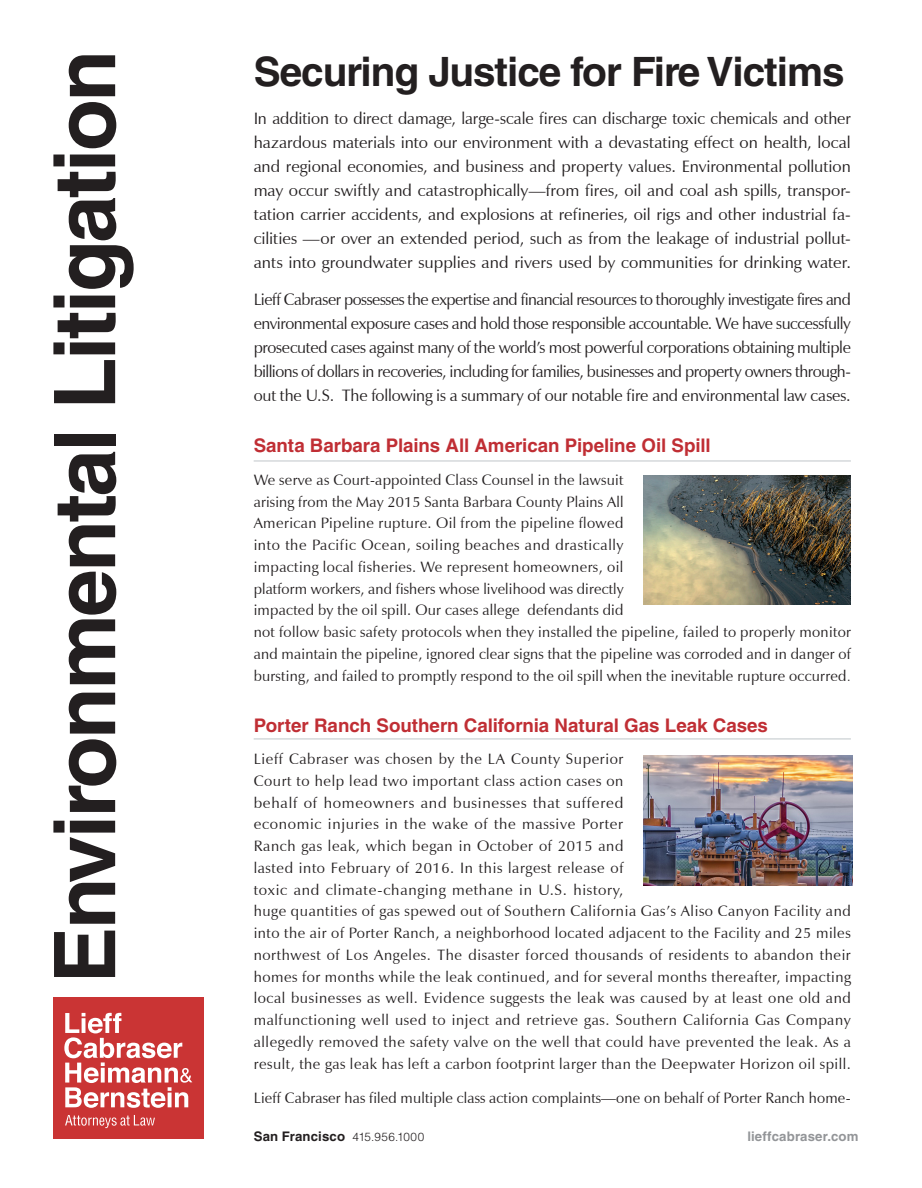
<style>
.page{position:relative;width:922px;height:1188px;background:#fff}
.page>*{position:absolute;margin:0;border:0;box-sizing:border-box;transform-origin:0 0}
.red_text__no_rule_be{font:700 85.05px "Helvetica LT Std";letter-spacing:-.03em;color:#231f20}
.Paragraph_Style_2{font:700 40.5px "Helvetica LT Std";letter-spacing:-.025em;color:#231f20}
.side_one_panel_3_hea{font:700 18.75px "Helvetica LT Std";letter-spacing:-.005em;color:#c02e34}
.t1{font:16.5px/24px "Zapf Humanist 601 BT";letter-spacing:-.005em;color:#231f20;text-align:justify}
.no_indent_caslon_bod{font:15px/21.8px "Zapf Humanist 601 BT";letter-spacing:.035em;color:#231f20}
.no_indent_caslon_bod-2{font:15px "Zapf Humanist 601 BT";letter-spacing:.01em;color:#231f20}
.t2{font:700 13.2px "Helvetica LT Std";letter-spacing:.01em;color:#231f20}
.t3{font:700 13.2px "Helvetica LT Std";letter-spacing:.015em;color:#939598}
.s1{font-family:"Helvetica LT Std";font-weight:300}
.s2{font-weight:300;font-size:11.7px}
</style>
<div class="page">
<hr style="left:254px;top:460px;width:596px;height:2px;background:#c7cccf">
<hr style="left:254px;top:738px;width:596px;height:1px;background:#c7cccf">
<div style="left:54px;top:998px;width:150px;height:140px;background:#ca3434"></div>
<svg style="left:65px;top:1115px;width:90px;height:13px"></svg>
<svg style="left:64px;top:1013px;width:128px;height:95px"></svg>
<img style="left:643px;top:475px;width:207px;height:129px">
<img style="left:643px;top:756px;width:209px;height:129px">
<p class="red_text__no_rule_be" style="left:33px;top:983px;width:935px;rotate:-90deg">Environmental Litigation</p>
<p class="Paragraph_Style_2" style="left:254px;top:47px;width:592px">Securing Justice for Fire Victims</p>
<p class="t1" style="left:254px;top:106px;width:598px">In addition to direct damage, large-scale fires can discharge toxic chemicals and other hazardous materials into our environment with a devastating effect on health, local and regional economies, and business and property values. Environmental pollution may occur swiftly and catastrophically—from fires, oil and coal ash spills, transpor&shy;tation carrier accidents, and explosions at refineries, oil rigs and other industrial fa&shy;cilities —or over an extended period, such as from the leakage of industrial pollut&shy;ants into groundwater supplies and rivers used by communities for drinking water.</p>
<p class="t1" style="left:254px;top:288px;width:598px">Lieff Cabraser possesses the expertise and financial resources to thoroughly investigate fires and environmental exposure cases and hold those responsible accountable. We have successfully prosecuted cases against many of the world’s most powerful corporations obtaining multiple billions of dollars in recoveries, including for families, businesses and property owners through&shy;out the U.S. The following is a summary of our notable fire and environmental law cases.</p>
<p class="side_one_panel_3_hea" style="left:254px;top:434px;width:458px">Santa Barbara Plains All American Pipeline Oil Spill</p>
<p class="no_indent_caslon_bod" style="left:254px;top:469px;width:599px">We serve as Court-appointed Class Counsel in the lawsuit<br>arising from the May 2015 Santa Barbara County Plains All<br>American Pipeline rupture. Oil from the pipeline flowed<br>into the Pacific Ocean, soiling beaches and drastically<br>impacting local fisheries. We represent homeowners, oil<br>platform workers, and fishers whose livelihood was directly<br>impacted by the oil spill. Our cases allege defendants did<br>not follow basic safety protocols when they installed the pipeline, failed to properly monitor and maintain the pipeline, ignored clear signs that the pipeline was corroded and in danger of bursting, and failed to promptly respond to the oil spill when the inevitable rupture occurred<span class="s1">.</span></p>
<p class="side_one_panel_3_hea" style="left:254px;top:714px;width:516px">Porter Ranch Southern California Natural Gas Leak Cases</p>
<p class="no_indent_caslon_bod" style="left:254px;top:748px;width:599px">Lieff Cabraser was chosen by the LA County Superior<br>Court to help lead two important class action cases on<br>behalf of homeowners and businesses that suffered<br>economic injuries in the wake of the massive Porter<br>Ranch gas leak, which began in October of 2015 and<br>lasted into February of 2016. In this largest release of<br>toxic and climate-changing methane in U.S. history,<br>huge quantities of gas spewed out of Southern California Gas’s Aliso Canyon Facility and into the air of Porter Ranch, a neighborhood located adjacent to the Facility and 25 miles northwest of Los Angeles. The disaster forced thousands of residents to abandon their homes for months while the leak continued, and for several months thereafter, impacting local businesses as well. Evidence suggests the leak was caused by at least one old and malfunctioning well used to inject and retrieve gas. Southern California Gas Company allegedly removed the safety valve on the well that could have prevented the leak. As a result, the gas leak has left a carbon footprint larger than the Deepwater Horizon oil spill.</p>
<p class="no_indent_caslon_bod-2" style="left:254px;top:1088px;width:598px">Lieff Cabraser has filed multiple class action complaints—one on behalf of Porter Ranch home-</p>
<p class="t2" style="left:254px;top:1128px;width:172px">San Francisco <span class="s2">415.956.1000</span></p>
<p class="t3" style="left:747px;top:1128px;width:113px">lieffcabraser.com</p>
</div>
